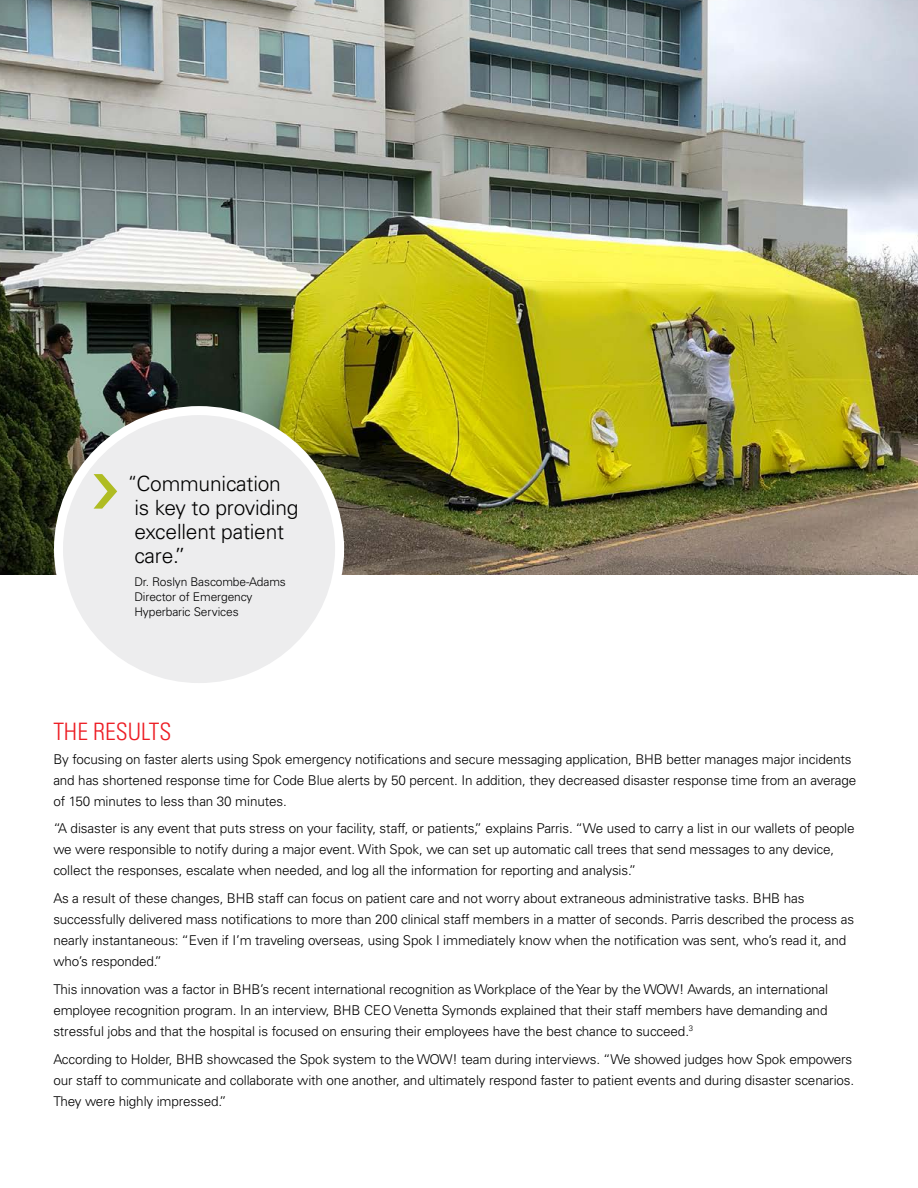
<style>
.page{position:relative;width:918px;height:1188px;background:#fff}
.page>*{position:absolute;margin:0;border:0;box-sizing:border-box;transform-origin:0 0}
.t1{font:300 condensed 24px "Univers LT Std";color:#ed1d24}
.t2{font:300 21px/24px "Univers LT Std";letter-spacing:-.01em;color:#000}
.t3{font:300 13.5px/21px "Univers LT Std";letter-spacing:-.01em;color:#000}
.t4{font:300 12px/15px "Univers LT Std";letter-spacing:-.01em;color:#000}
.s1{font-stretch:condensed}
</style>
<div class="page">
<img style="left:0;top:0;width:918px;height:575px">
<div style="left:59px;top:411px;width:281px;height:277px;background:#ededee;border-radius:50%"></div>
<div style="left:54px;top:406px;width:290px;height:286px;border:9px solid #fff;border-radius:50%"></div>
<svg style="left:94px;top:474px;width:23px;height:35px"></svg>
<h2 class="t2" style="left:128px;top:471px;width:172px"><span class="s1">“</span>Communication is key to providing excellent patient care.”</h2>
<p class="t4" style="left:134px;top:574px;width:153px">Dr. Roslyn Bascombe-Adams<br>Director of Emergency<br>Hyperbaric Services</p>
<h1 class="t1" style="left:53px;top:717px;width:120px">THE RESULTS</h1>
<p class="t3" style="left:53px;top:748px;width:804px">By focusing on faster alerts using Spok emergency notifications and secure messaging application, BHB better manages major incidents and has shortened response time for Code Blue alerts by 50 percent. In addition, they decreased disaster response time from an average of 150 minutes to less than 30 minutes.</p>
<p class="t3" style="left:53px;top:818px;width:803px">“A disaster is any event that puts stress on your facility, staff, or patients,” explains Parris. “We used to carry a list in our wallets of people we were responsible to notify during a major event. With Spok, we can set up automatic call trees that send messages to any device, collect the responses, escalate when needed, and log all the information for reporting and analysis.”</p>
<p class="t3" style="left:53px;top:888px;width:802px">As a result of these changes, BHB staff can focus on patient care and not worry about extraneous administrative tasks. BHB has successfully delivered mass notifications to more than 200 clinical staff members in a matter of seconds. Parris described the process as nearly instantaneous: “Even if I’m traveling overseas, using Spok I immediately know when the notification was sent, who’s read it, and who’s responded.”</p>
<p class="t3" style="left:53px;top:979px;width:776px;text-align:justify">This innovation was a factor in BHB’s recent international recognition as Workplace of the Year by the WOW! Awards, an international employee recognition program. In an interview, BHB CEO Venetta Symonds explained that their staff members have demanding and stressful jobs and that the hospital is focused on ensuring their employees have the best chance to succeed.<sup>3</sup></p>
<p class="t3" style="left:53px;top:1048px;width:802px">According to Holder, BHB showcased the Spok system to the WOW! team during interviews. “We showed judges how Spok empowers our staff to communicate and collaborate with one another, and ultimately respond faster to patient events and during disaster scenarios.<br>They were highly impressed.”</p>
</div>
